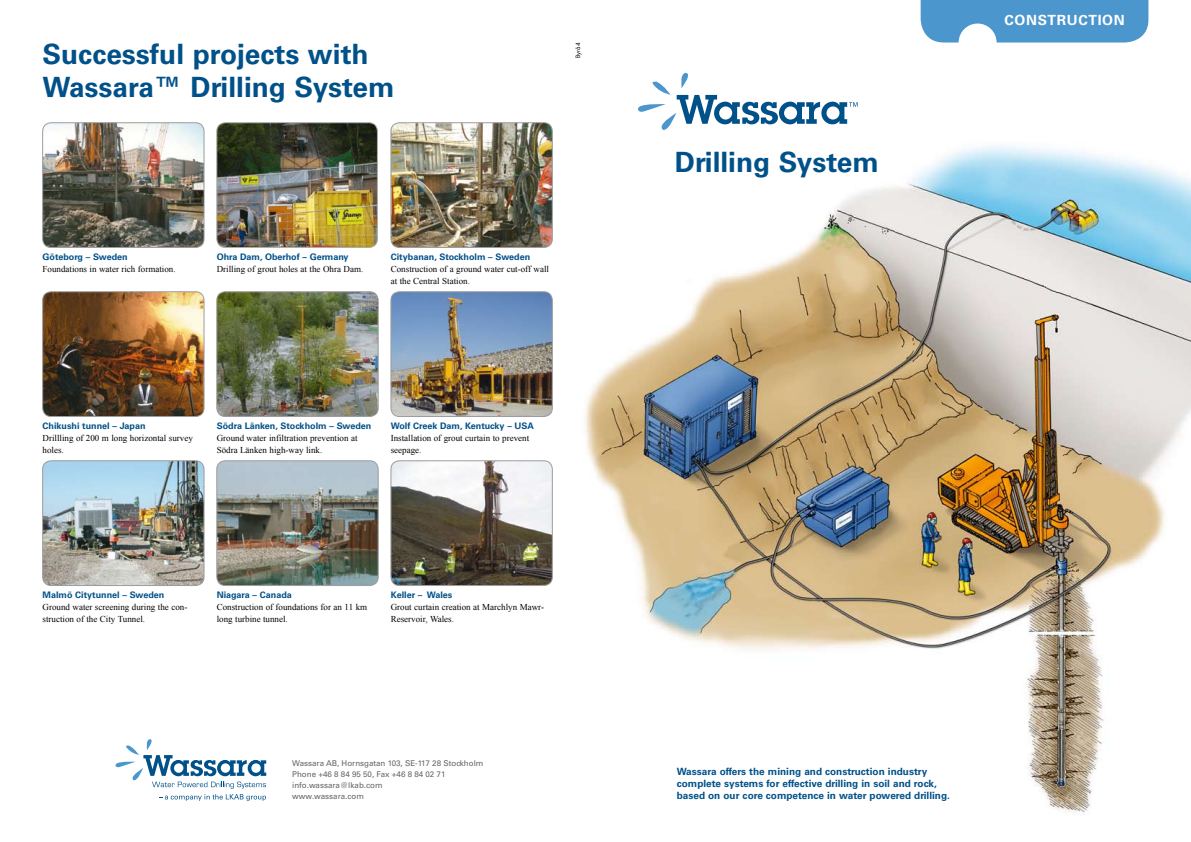
<style>
.page{position:relative;width:1191px;height:842px;background:#fff}
.page>*{position:absolute;margin:0;border:0;box-sizing:border-box;transform-origin:0 0}
.t1{font:700 28px/33.6px "Univers";color:#005189}
.t2{font:700 14px "Univers";letter-spacing:.05em;color:#fff}
.t3{font:700 10px/12px "Univers";color:#005189}
.t4{font:9px/12px "Times New Roman";color:#000}
.t5{font:700 9px "Univers";color:#005189}
.t6{font:8px/11px "Univers";color:#646567}
.t7{font:6px "Futura";color:#000}
</style>
<div class="page">
<img style="left:584px;top:145px;width:607px;height:670px">
<svg style="left:638px;top:72px;width:219px;height:58px"></svg>
<svg style="left:115px;top:739px;width:151px;height:62px"></svg>
<img style="left:43px;top:123px;width:161px;height:124px">
<div style="left:43px;top:123px;width:161px;height:125px;border:1px solid #9c9d9f;border-radius:9px"></div>
<img style="left:43px;top:292px;width:161px;height:124px">
<div style="left:43px;top:292px;width:161px;height:125px;border:1px solid #9c9d9f;border-radius:9px"></div>
<img style="left:43px;top:461px;width:161px;height:124px">
<div style="left:43px;top:461px;width:161px;height:125px;border:1px solid #9c9d9f;border-radius:9px"></div>
<img style="left:217px;top:123px;width:160px;height:124px">
<div style="left:217px;top:123px;width:160px;height:125px;border:1px solid #acafa8;border-radius:9px"></div>
<img style="left:217px;top:292px;width:161px;height:124px">
<div style="left:217px;top:292px;width:161px;height:125px;border:1px solid #9c9d9f;border-radius:9px"></div>
<img style="left:217px;top:461px;width:161px;height:124px">
<div style="left:217px;top:461px;width:161px;height:125px;border:1px solid #9c9d9f;border-radius:9px"></div>
<img style="left:391px;top:123px;width:161px;height:124px">
<div style="left:391px;top:123px;width:161px;height:125px;border:1px solid #9c9d9f;border-radius:9px"></div>
<img style="left:391px;top:292px;width:161px;height:124px">
<div style="left:391px;top:292px;width:161px;height:125px;border:1px solid #9c9d9f;border-radius:9px"></div>
<img style="left:391px;top:461px;width:161px;height:124px">
<div style="left:391px;top:461px;width:161px;height:125px;border:1px solid #9c9d9f;border-radius:9px"></div>
<svg style="left:920px;top:0;width:228px;height:43px;background:#5b9fd1"></svg>
<h1 class="t1" style="left:43px;top:37px;width:353px">Successful projects with<br>Wassara™ Drilling System</h1>
<p class="t7" style="left:574px;top:58px;width:17px;rotate:-90deg">Byrå4</p>
<p class="t5" style="left:43px;top:251px;width:87px">Göteborg – Sweden</p>
<p class="t4" style="left:43px;top:262px;width:135px">Foundations in water rich formation.</p>
<p class="t5" style="left:217px;top:251px;width:133px">Ohra Dam, Oberhof – Germany</p>
<p class="t4" style="left:217px;top:262px;width:148px">Drilling of grout holes at the Ohra Dam.</p>
<p class="t5" style="left:391px;top:251px;width:141px">Citybanan, Stockholm – Sweden</p>
<p class="t4" style="left:391px;top:262px;width:160px">Construction of a ground water cut-off wall at the Central Station.</p>
<p class="t5" style="left:43px;top:420px;width:104px">Chikushi tunnel – Japan</p>
<p class="t4" style="left:43px;top:431px;width:152px">Drillling of 200 m long horizontal survey holes.</p>
<p class="t5" style="left:217px;top:420px;width:156px">Södra Länken, Stockholm – Sweden</p>
<p class="t4" style="left:217px;top:431px;width:142px">Ground water infiltration prevention at<br>Södra Länken high-way link.</p>
<p class="t5" style="left:391px;top:420px;width:145px">Wolf Creek Dam, Kentucky – USA</p>
<p class="t4" style="left:391px;top:431px;width:140px">Installation of grout curtain to prevent seepage.</p>
<p class="t5" style="left:43px;top:589px;width:123px">Malmö Citytunnel – Sweden</p>
<p class="t4" style="left:43px;top:600px;width:146px">Ground water screening during the con&shy;struction of the City Tunnel.</p>
<p class="t5" style="left:217px;top:589px;width:77px">Niagara – Canada</p>
<p class="t4" style="left:217px;top:600px;width:152px">Construction of foundations for an 11 km long turbine tunnel.</p>
<p class="t5" style="left:391px;top:589px;width:63px">Keller – Wales</p>
<p class="t4" style="left:391px;top:600px;width:155px">Grout curtain creation at Marchlyn Mawr-<br>Reservoir, Wales.</p>
<p class="t6" style="left:292px;top:758px;width:193px">Wassara AB, Hornsgatan 103, SE-117 28 Stockholm<br>Phone +46 8 84 95 50, Fax +46 8 84 02 71 info.wassara@lkab.com<br>www.wassara.com</p>
<h1 class="t1" style="left:675px;top:146px;width:205px">Drilling System</h1>
<h2 class="t2" style="left:1004px;top:12px;width:122px">CONSTRUCTION</h2>
<p class="t3" style="left:677px;top:765px;width:275px">Wassara offers the mining and construction industry complete systems for effective drilling in soil and rock, based on our core competence in water powered drilling.</p>
</div>
